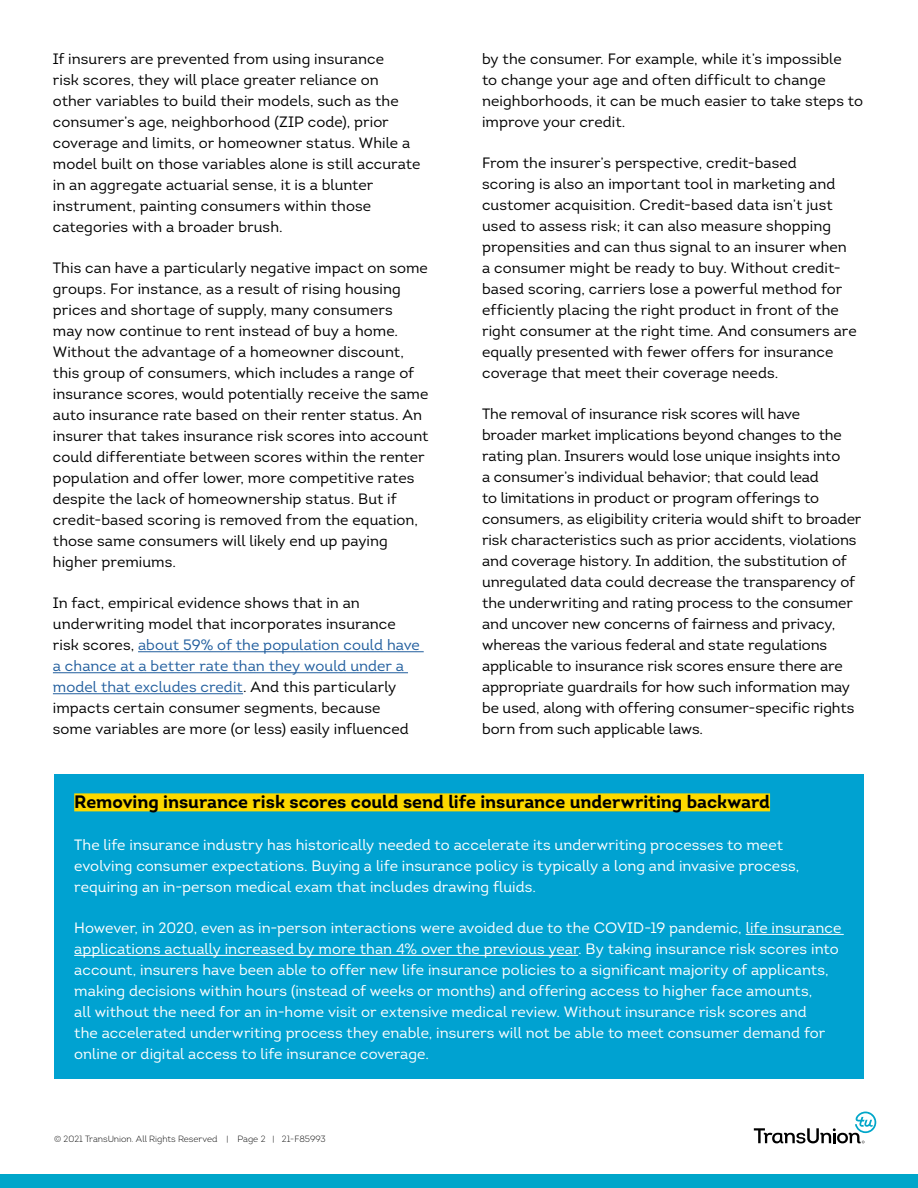
<style>
.page{position:relative;width:918px;height:1188px;background:#fff}
.page>*{position:absolute;margin:0;border:0;box-sizing:border-box;transform-origin:0 0}
.t1{font:700 18px "Intro";color:#000}
.t2{font:15px/21px "Intro";color:#000}
.t3{font:15px/21px "Intro";letter-spacing:.005em;color:#fff}
.t4{font:300 9px "Intro";color:#000}
.s1{color:#215e9e}
</style>
<div class="page">
<svg style="left:754px;top:1112px;width:122px;height:32px"></svg>
<div style="left:0;top:1174px;width:918px;height:14px;background:#00a6ca"></div>
<hr style="left:138px;top:651px;width:286px;height:1px;background:#215e9e">
<hr style="left:53px;top:672px;width:355px;height:1px;background:#215e9e">
<hr style="left:53px;top:693px;width:190px;height:1px;background:#215e9e">
<div style="left:54px;top:775px;width:810px;height:304px;background:#00a2d1"></div>
<div style="left:74px;top:793px;width:696px;height:18px;background:#fcd800"></div>
<hr style="left:746px;top:934px;width:98px;height:1px;background:#fff">
<hr style="left:74px;top:955px;width:504px;height:1px;background:#fff">
<p class="t2" style="left:53px;top:48px;width:369px">If insurers are prevented from using insurance<br>risk scores, they will place greater reliance on other variables to build their models, such as the consumer’s age, neighborhood (ZIP code), prior coverage and limits, or homeowner status. While a model built on those variables alone is still accurate in an aggregate actuarial sense, it is a blunter instrument, painting consumers within those categories with a broader brush.</p>
<p class="t2" style="left:53px;top:257px;width:377px">This can have a particularly negative impact on some groups. For instance, as a result of rising housing prices and shortage of supply, many consumers<br>may now continue to rent instead of buy a home.<br>Without the advantage of a homeowner discount, this group of consumers, which includes a range of insurance scores, would potentially receive the same auto insurance rate based on their renter status. An insurer that takes insurance risk scores into account could differentiate between scores within the renter population and offer lower, more competitive rates despite the lack of homeownership status. But if credit-based scoring is removed from the equation, those same consumers will likely end up paying higher premiums.</p>
<p class="t2" style="left:53px;top:592px;width:368px">In fact, empirical evidence shows that in an underwriting model that incorporates insurance risk scores, <span class="s1">about 59% of the population could have a chance at a better rate than they would under a model that excludes credit</span>. And this particularly impacts certain consumer segments, because some variables are more (or less) easily influenced</p>
<p class="t2" style="left:482px;top:48px;width:383px">by the consumer. For example, while it’s impossible<br>to change your age and often difficult to change neighborhoods, it can be much easier to take steps to improve your credit.</p>
<p class="t2" style="left:482px;top:152px;width:376px">From the insurer’s perspective, credit-based<br>scoring is also an important tool in marketing and customer acquisition. Credit-based data isn’t just used to assess risk; it can also measure shopping propensities and can thus signal to an insurer when a consumer might be ready to buy. Without credit&shy;based scoring, carriers lose a powerful method for efficiently placing the right product in front of the right consumer at the right time. And consumers are equally presented with fewer offers for insurance coverage that meet their coverage needs.</p>
<p class="t2" style="left:482px;top:403px;width:381px">The removal of insurance risk scores will have<br>broader market implications beyond changes to the rating plan. Insurers would lose unique insights into<br>a consumer’s individual behavior; that could lead<br>to limitations in product or program offerings to consumers, as eligibility criteria would shift to broader risk characteristics such as prior accidents, violations and coverage history. In addition, the substitution of unregulated data could decrease the transparency of the underwriting and rating process to the consumer and uncover new concerns of fairness and privacy, whereas the various federal and state regulations applicable to insurance risk scores ensure there are appropriate guardrails for how such information may be used, along with offering consumer-specific rights born from such applicable laws.</p>
<p class="t1" style="left:74px;top:791px;width:697px">Removing insurance risk scores could send life insurance underwriting backward</p>
<p class="t3" style="left:74px;top:834px;width:727px">The life insurance industry has historically needed to accelerate its underwriting processes to meet evolving consumer expectations. Buying a life insurance policy is typically a long and invasive process, requiring an in-person medical exam that includes drawing fluids.</p>
<p class="t3" style="left:74px;top:917px;width:769px">However, in 2020, even as in-person interactions were avoided due to the COVID-19 pandemic, life insurance applications actually increased by more than 4% over the previous year. By taking insurance risk scores into account, insurers have been able to offer new life insurance policies to a significant majority of applicants, making decisions within hours (instead of weeks or months) and offering access to higher face amounts,<br>all without the need for an in-home visit or extensive medical review. Without insurance risk scores and<br>the accelerated underwriting process they enable, insurers will not be able to meet consumer demand for online or digital access to life insurance coverage.</p>
<p class="t4" style="left:54px;top:1134px;width:273px">© 2021 TransUnion. All Rights Reserved | Page 2 | 21-F85993</p>
</div>
